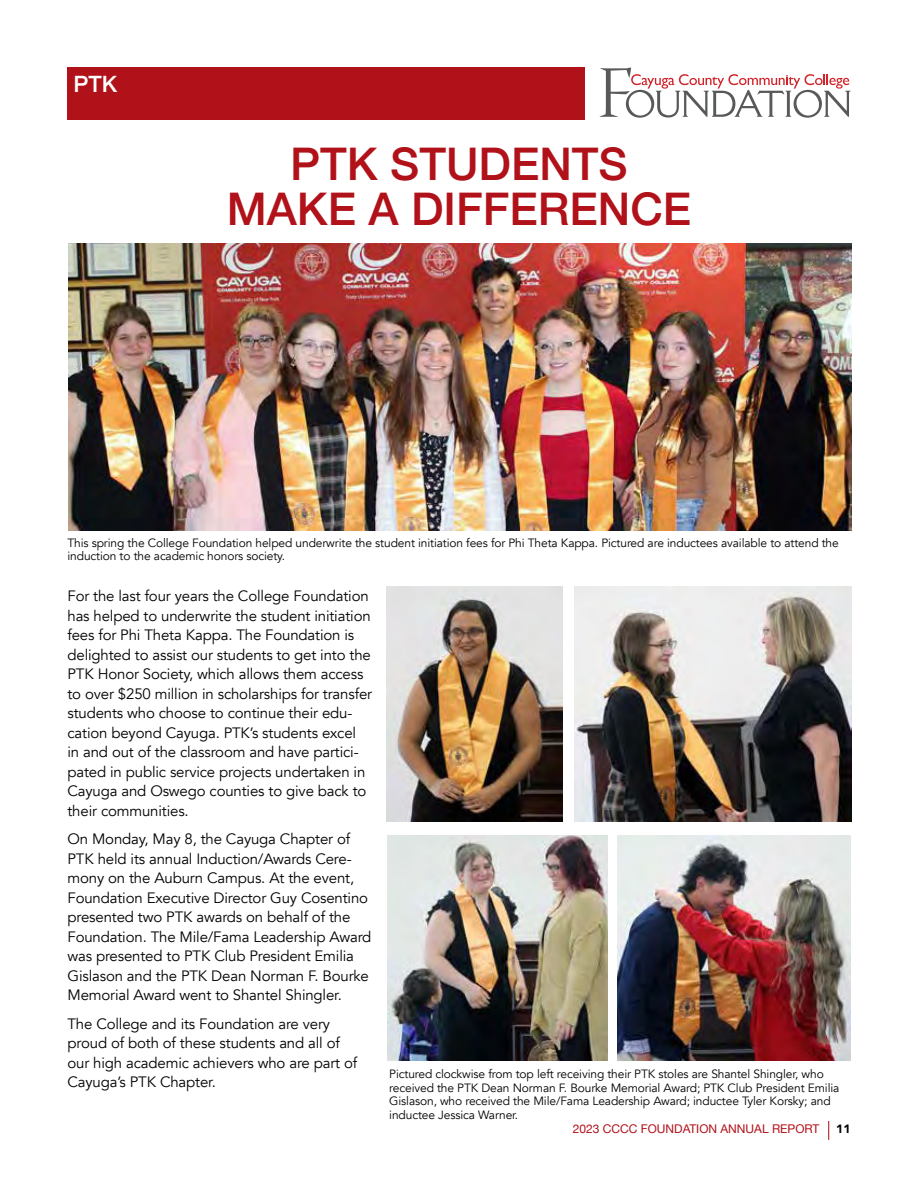
<style>
.page{position:relative;width:918px;height:1188px;background:#fff}
.page>*{position:absolute;margin:0;border:0;box-sizing:border-box;transform-origin:0 0}
.t1{font:500 45px/45px "Helvetica Neue";color:#b11119;text-align:center}
.t2{font:500 22.5px "Helvetica Neue";color:#fff}
.t3{font:15px/19.5px "Avenir";letter-spacing:-.01em;color:#000}
.t4{font:12px/13.5px "Avenir";letter-spacing:-.01em;color:#000}
.t5{font:12px "Helvetica Neue";color:#b11119}
.t6{font:900 12px "Avenir";color:#000}
</style>
<div class="page">
<svg style="left:828px;top:1121px;width:1px;height:19px"></svg>
<img style="left:575px;top:586px;width:276px;height:235px">
<img style="left:618px;top:835px;width:232px;height:226px">
<img style="left:386px;top:586px;width:177px;height:235px">
<img style="left:387px;top:835px;width:221px;height:226px">
<div style="left:68px;top:68px;width:517px;height:52px;background:#b11119"></div>
<svg style="left:600px;top:68px;width:250px;height:50px"></svg>
<img style="left:69px;top:244px;width:782px;height:286px">
<p class="t2" style="left:74px;top:66px;width:45px">PTK</p>
<h1 class="t1" style="left:227px;top:138px;width:466px">PTK STUDENTS<br>MAKE A DIFFERENCE</h1>
<p class="t4" style="left:68px;top:536px;width:773px">This spring the College Foundation helped underwrite the student initiation fees for Phi Theta Kappa. Pictured are inductees available to attend the induction to the academic honors society.</p>
<p class="t3" style="left:68px;top:587px;width:303px">For the last four years the College Foundation</p>
<p class="t3" style="left:68px;top:606px;width:305px">has helped to underwrite the student initiation</p>
<p class="t3" style="left:68px;top:626px;width:288px">fees for Phi Theta Kappa. The Foundation is</p>
<p class="t3" style="left:68px;top:645px;width:305px">delighted to assist our students to get into the</p>
<p class="t3" style="left:68px;top:665px;width:297px">PTK Honor Society, which allows them access</p>
<p class="t3" style="left:68px;top:684px;width:306px">to over $250 million in scholarships for transfer</p>
<p class="t3" style="left:68px;top:704px;width:286px">students who choose to continue their edu-</p>
<p class="t3" style="left:68px;top:723px;width:290px">cation beyond Cayuga. PTK’s students excel</p>
<p class="t3" style="left:68px;top:743px;width:293px">in and out of the classroom and have partici-</p>
<p class="t3" style="left:68px;top:762px;width:299px">pated in public service projects undertaken in</p>
<p class="t3" style="left:68px;top:782px;width:300px">Cayuga and Oswego counties to give back to</p>
<p class="t3" style="left:68px;top:801px;width:123px">their communities.</p>
<p class="t3" style="left:68px;top:830px;width:284px">On Monday, May 8, the Cayuga Chapter of</p>
<p class="t3" style="left:68px;top:849px;width:286px">PTK held its annual Induction/Awards Cere-</p>
<p class="t3" style="left:68px;top:869px;width:288px">mony on the Auburn Campus. At the event,</p>
<p class="t3" style="left:68px;top:888px;width:302px">Foundation Executive Director Guy Cosentino</p>
<p class="t3" style="left:68px;top:908px;width:284px">presented two PTK awards on behalf of the</p>
<p class="t3" style="left:68px;top:927px;width:305px">Foundation. The Mile/Fama Leadership Award</p>
<p class="t3" style="left:68px;top:947px;width:288px">was presented to PTK Club President Emilia</p>
<p class="t3" style="left:68px;top:966px;width:303px">Gislason and the PTK Dean Norman F. Bourke</p>
<p class="t3" style="left:68px;top:986px;width:276px">Memorial Award went to Shantel Shingler.</p>
<p class="t3" style="left:68px;top:1014px;width:264px">The College and its Foundation are very</p>
<p class="t3" style="left:68px;top:1034px;width:274px">proud of both of these students and all of</p>
<p class="t3" style="left:68px;top:1053px;width:291px">our high academic achievers who are part of<br>Cayuga’s PTK Chapter.</p>
<p class="t4" style="left:389px;top:1068px;width:452px">Pictured clockwise from top left receiving their PTK stoles are Shantel Shingler, who received the PTK Dean Norman F. Bourke Memorial Award; PTK Club President Emilia</p>
<p class="t4" style="left:389px;top:1095px;width:443px">Gislason, who received the Mile/Fama Leadership Award; inductee Tyler Korsky; and</p>
<p class="t4" style="left:389px;top:1108px;width:131px">inductee Jessica Warner.</p>
<p class="t5" style="left:573px;top:1120px;width:248px">2023 CCCC FOUNDATION ANNUAL REPORT</p>
<p class="t6" style="left:836px;top:1119px;width:16px">11</p>
</div>
